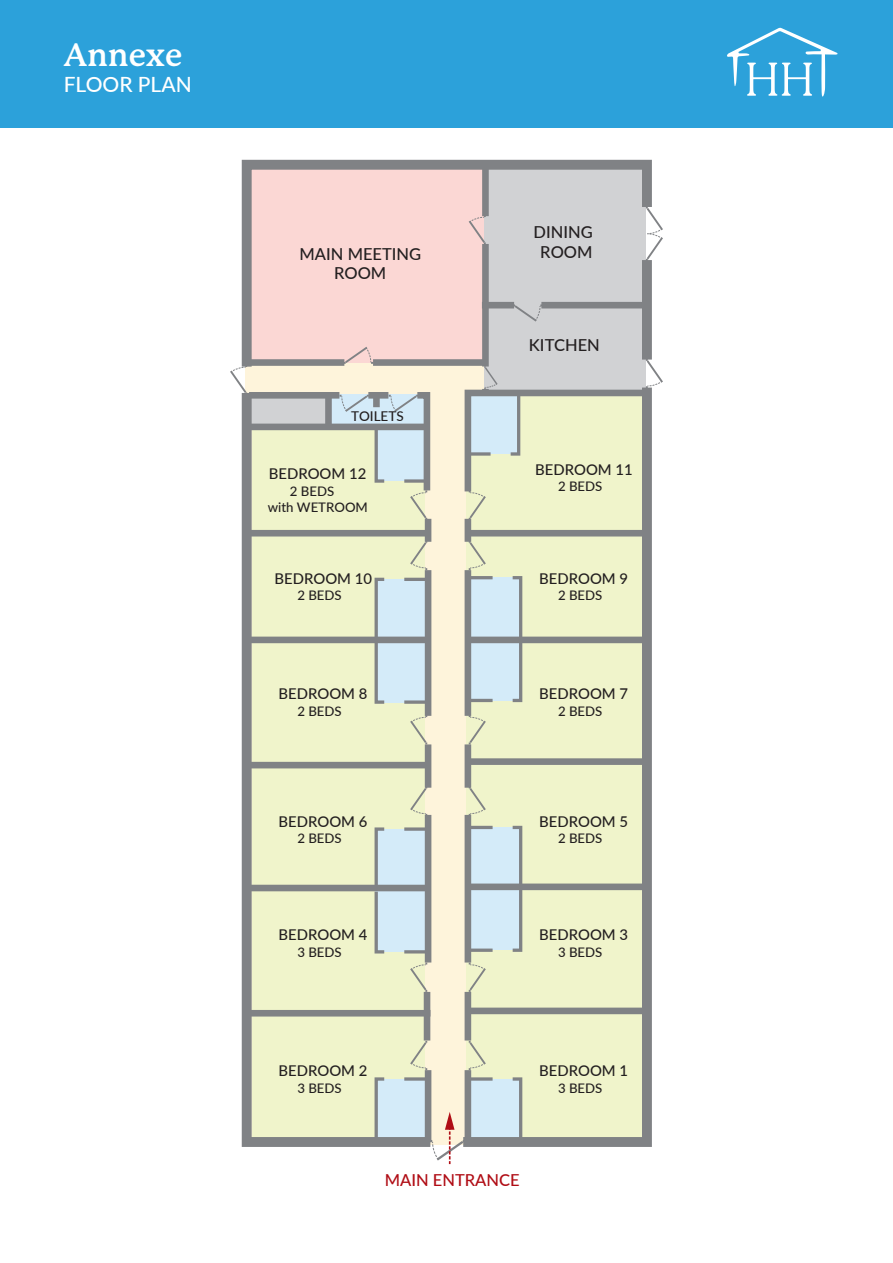
<style>
.page{position:relative;width:893px;height:1263px;background:#fff}
.page>*{position:absolute;margin:0;border:0;box-sizing:border-box;transform-origin:0 0}
.t1{font:700 31.5px "P22 Mackinac Pro";color:#fff}
.t2{font:500 21px "Lato";color:#fff}
.t3{font:500 16.5px/19.8px "Lato";color:#231f20;text-align:center}
.t4{font:500 16.5px "Lato";color:#b00d15}
.t5{font:500 14.85px "Lato";color:#231f20}
.t6{font:500 13.5px "Lato";color:#231f20}
.t7{font:500 13.2px/16.5px "Lato";color:#231f20}
</style>
<div class="page">
<div style="left:0;top:0;width:893px;height:128px;background:#2ca1da"></div>
<svg style="left:727px;top:28px;width:111px;height:69px"></svg>
<div style="left:246px;top:359px;width:251px;height:785px;background:#fef4db"></div>
<svg style="left:241px;top:159px;width:411px;height:208px;background:#e1cecd"></svg>
<svg style="left:241px;top:393px;width:191px;height:754px"></svg>
<svg style="left:464px;top:520px;width:188px;height:627px;background:#e1e7c9"></svg>
<div style="left:642px;top:260px;width:10px;height:100px;background:#808285"></div>
<div style="left:373px;top:359px;width:111px;height:7px;background:#808285"></div>
<div style="left:244px;top:359px;width:100px;height:7px;background:#808285"></div>
<div style="left:482px;top:244px;width:7px;height:122px;background:#808285"></div>
<div style="left:482px;top:164px;width:7px;height:52px;background:#808285"></div>
<div style="left:465px;top:1070px;width:6px;height:72px;background:#808285"></div>
<div style="left:465px;top:992px;width:6px;height:48px;background:#808285"></div>
<div style="left:424px;top:992px;width:6px;height:48px;background:#808285"></div>
<div style="left:465px;top:570px;width:6px;height:146px;background:#808285"></div>
<div style="left:465px;top:519px;width:6px;height:23px;background:#808285"></div>
<div style="left:249px;top:392px;width:90px;height:7px;background:#808285"></div>
<div style="left:249px;top:424px;width:179px;height:6px;background:#808285"></div>
<div style="left:248px;top:530px;width:180px;height:6px;background:#808285"></div>
<div style="left:247px;top:637px;width:183px;height:6px;background:#808285"></div>
<div style="left:246px;top:762px;width:181px;height:6px;background:#808285"></div>
<div style="left:247px;top:885px;width:181px;height:6px;background:#808285"></div>
<div style="left:248px;top:1010px;width:182px;height:6px;background:#808285"></div>
<div style="left:467px;top:1007px;width:179px;height:7px;background:#808285"></div>
<div style="left:468px;top:883px;width:175px;height:7px;background:#808285"></div>
<div style="left:468px;top:758px;width:179px;height:7px;background:#808285"></div>
<div style="left:466px;top:637px;width:183px;height:6px;background:#808285"></div>
<div style="left:469px;top:530px;width:176px;height:6px;background:#808285"></div>
<div style="left:541px;top:302px;width:106px;height:6px;background:#808285"></div>
<div style="left:482px;top:302px;width:32px;height:6px;background:#808285"></div>
<svg style="left:467px;top:215px;width:20px;height:30px"></svg>
<svg style="left:512px;top:303px;width:30px;height:20px"></svg>
<div style="left:325px;top:396px;width:7px;height:31px;background:#808285"></div>
<div style="left:465px;top:815px;width:6px;height:147px;background:#808285"></div>
<svg style="left:230px;top:365px;width:18px;height:30px"></svg>
<svg style="left:343px;top:345px;width:30px;height:20px"></svg>
<svg style="left:461px;top:358px;width:202px;height:162px;background:#dde1cb"></svg>
<svg style="left:645px;top:206px;width:18px;height:56px"></svg>
<svg style="left:468px;top:962px;width:20px;height:30px"></svg>
<svg style="left:468px;top:1040px;width:20px;height:30px"></svg>
<div style="left:465px;top:744px;width:6px;height:44px;background:#808285"></div>
<svg style="left:468px;top:715px;width:20px;height:30px"></svg>
<svg style="left:468px;top:786px;width:20px;height:30px"></svg>
<svg style="left:468px;top:540px;width:20px;height:30px"></svg>
<div style="left:425px;top:1070px;width:6px;height:72px;background:#808285"></div>
<div style="left:425px;top:570px;width:6px;height:146px;background:#808285"></div>
<div style="left:425px;top:519px;width:6px;height:23px;background:#808285"></div>
<div style="left:425px;top:815px;width:6px;height:147px;background:#808285"></div>
<svg style="left:339px;top:392px;width:93px;height:128px"></svg>
<svg style="left:408px;top:962px;width:20px;height:30px"></svg>
<svg style="left:408px;top:1040px;width:20px;height:30px"></svg>
<div style="left:425px;top:744px;width:6px;height:44px;background:#808285"></div>
<svg style="left:408px;top:715px;width:20px;height:30px"></svg>
<svg style="left:408px;top:786px;width:20px;height:30px"></svg>
<svg style="left:408px;top:540px;width:20px;height:30px"></svg>
<svg style="left:430px;top:1112px;width:36px;height:52px"></svg>
<h1 class="t1" style="left:64px;top:37px;width:120px">Annexe</h1>
<h2 class="t2" style="left:64px;top:70px;width:130px">FLOOR PLAN</h2>
<p class="t3" style="left:300px;top:243px;width:123px">MAIN MEETING<br>ROOM</p>
<p class="t3" style="left:533px;top:221px;width:61px">DINING<br>ROOM</p>
<p class="t3" style="left:529px;top:335px;width:72px">KITCHEN</p>
<p class="t6" style="left:351px;top:406px;width:54px">TOILETS</p>
<p class="t5" style="left:269px;top:463px;width:99px">BEDROOM 12</p>
<p class="t7" style="left:268px;top:482px;width:102px;text-indent:22px">2 BEDS<br>with WETROOM</p>
<p class="t5" style="left:535px;top:459px;width:99px">BEDROOM 11</p>
<p class="t7" style="left:558px;top:478px;width:46px">2 BEDS</p>
<p class="t5" style="left:275px;top:567px;width:99px">BEDROOM 10</p>
<p class="t7" style="left:297px;top:586px;width:46px">2 BEDS</p>
<p class="t5" style="left:539px;top:567px;width:90px">BEDROOM 9</p>
<p class="t7" style="left:558px;top:586px;width:46px">2 BEDS</p>
<p class="t5" style="left:279px;top:683px;width:90px">BEDROOM 8</p>
<p class="t7" style="left:297px;top:702px;width:46px">2 BEDS</p>
<p class="t5" style="left:539px;top:683px;width:90px">BEDROOM 7</p>
<p class="t7" style="left:558px;top:702px;width:46px">2 BEDS</p>
<p class="t5" style="left:279px;top:811px;width:90px">BEDROOM 6</p>
<p class="t7" style="left:297px;top:830px;width:46px">2 BEDS</p>
<p class="t5" style="left:539px;top:811px;width:90px">BEDROOM 5</p>
<p class="t7" style="left:558px;top:830px;width:46px">2 BEDS</p>
<p class="t5" style="left:279px;top:924px;width:90px">BEDROOM 4</p>
<p class="t7" style="left:297px;top:943px;width:46px">3 BEDS</p>
<p class="t5" style="left:539px;top:924px;width:90px">BEDROOM 3</p>
<p class="t7" style="left:558px;top:943px;width:46px">3 BEDS</p>
<p class="t5" style="left:279px;top:1060px;width:90px">BEDROOM 2</p>
<p class="t7" style="left:297px;top:1079px;width:46px">3 BEDS</p>
<p class="t5" style="left:539px;top:1060px;width:90px">BEDROOM 1</p>
<p class="t7" style="left:558px;top:1079px;width:46px">3 BEDS</p>
<p class="t4" style="left:385px;top:1168px;width:136px">MAIN ENTRANCE</p>
</div>
